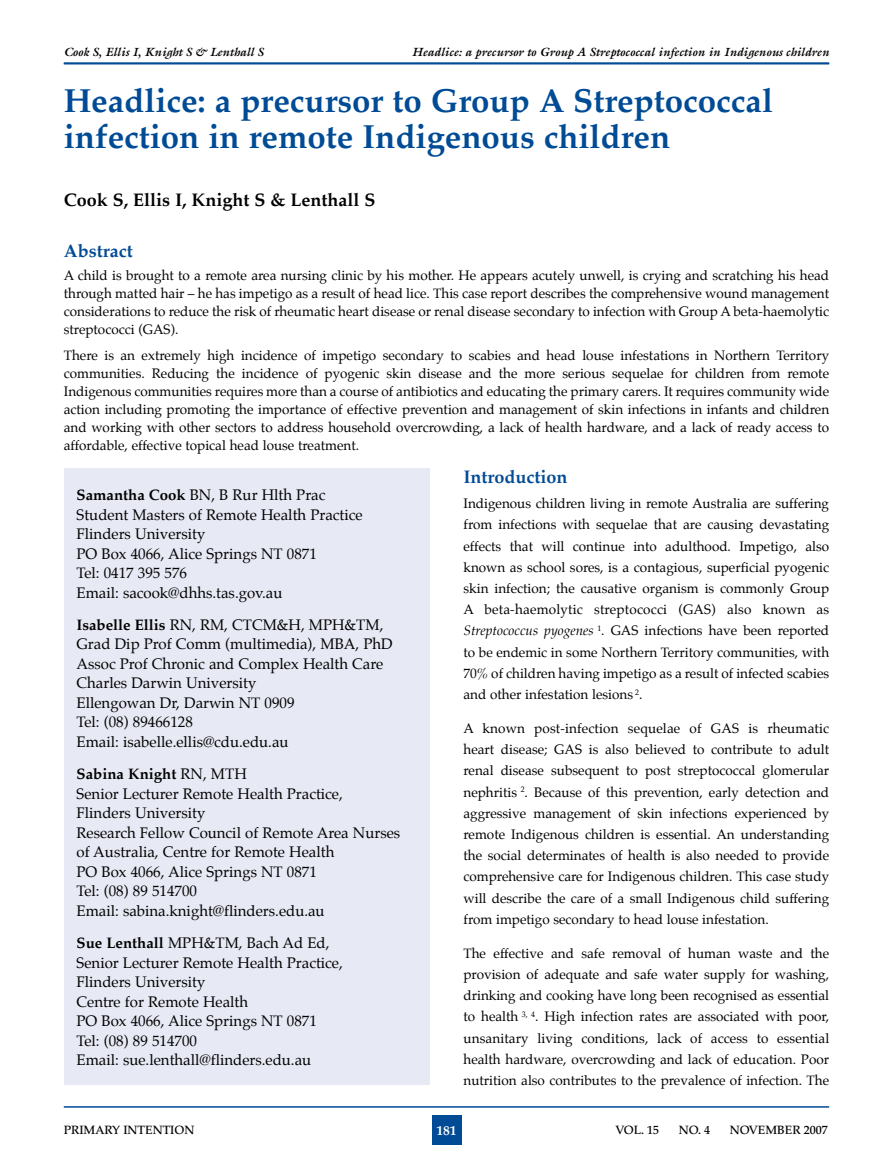
<style>
.page{position:relative;width:893px;height:1170px;background:#fff}
.page>*{position:absolute;margin:0;border:0;box-sizing:border-box;transform-origin:0 0}
.t1{font:700 33px/36px "Palatino";color:#004b95}
.t2{font:700 18px "Palatino";color:#000}
.t3{font:700 18px "Palatino";color:#004b95}
.t4{font:15px/19.5px "Palatino";color:#000}
.t5{font:13.5px/21.1px "Palatino";color:#000;text-align:justify}
.t6{font:700 13.5px "Palatino";color:#fff}
.t7{font:italic 700 12px "Galliard";color:#000}
.t8{font:500 12px "Palatino";color:#000}
.s1{font-style:italic}
.s2{font-weight:700}
</style>
<div class="page">
<div style="left:432px;top:1114px;width:29px;height:30px;background:#004b95"></div>
<hr style="left:64px;top:1106px;width:765px;height:1px;background:#004b95">
<div style="left:64px;top:468px;width:365px;height:616px;background:#e7e9f4"></div>
<hr style="left:64px;top:62px;width:765px;height:2px;background:#004b95">
<p class="t7" style="left:64px;top:45px;width:201px">Cook S, Ellis I, Knight S &amp; Lenthall S</p>
<p class="t7" style="left:412px;top:45px;width:419px">Headlice: a precursor to Group A Streptococcal infection in Indigenous children</p>
<h1 class="t1" style="left:64px;top:86px;width:711px">Headlice: a precursor to Group A Streptococcal infection in remote Indigenous children</h1>
<h2 class="t2" style="left:64px;top:189px;width:313px">Cook S, Ellis I, Knight S &amp; Lenthall S</h2>
<h2 class="t3" style="left:64px;top:240px;width:70px">Abstract</h2>
<p class="t5" style="left:64px;top:267px;width:767px;line-height:18px">A child is brought to a remote area nursing clinic by his mother. He appears acutely unwell, is crying and scratching his head through matted hair – he has impetigo as a result of head lice. This case report describes the comprehensive wound management considerations to reduce the risk of rheumatic heart disease or renal disease secondary to infection with Group A beta-haemolytic streptococci (GAS).</p>
<p class="t5" style="left:64px;top:347px;width:767px;line-height:18px">There is an extremely high incidence of impetigo secondary to scabies and head louse infestations in Northern Territory communities. Reducing the incidence of pyogenic skin disease and the more serious sequelae for children from remote Indigenous communities requires more than a course of antibiotics and educating the primary carers. It requires community wide action including promoting the importance of effective prevention and management of skin infections in infants and children and working with other sectors to address household overcrowding, a lack of health hardware, and a lack of ready access to affordable, effective topical head louse treatment.</p>
<h2 class="t3" style="left:463px;top:465px;width:105px">Introduction</h2>
<p class="t5" style="left:463px;top:494px;width:367px">Indigenous children living in remote Australia are suffering from infections with sequelae that are causing devastating effects that will continue into adulthood. Impetigo, also known as school sores, is a contagious, superficial pyogenic skin infection; the causative organism is commonly Group A beta-haemolytic streptococci (GAS) also known as <span class="s1">Streptococcus pyogenes</span> <sup>1</sup>. GAS infections have been reported to be endemic in some Northern Territory communities, with 70% of children having impetigo as a result of infected scabies and other infestation lesions <sup>2</sup>.</p>
<p class="t5" style="left:463px;top:719px;width:367px">A known post-infection sequelae of GAS is rheumatic heart disease; GAS is also believed to contribute to adult renal disease subsequent to post streptococcal glomerular nephritis <sup>2</sup>. Because of this prevention, early detection and aggressive management of skin infections experienced by remote Indigenous children is essential. An understanding the social determinates of health is also needed to provide comprehensive care for Indigenous children. This case study will describe the care of a small Indigenous child suffering from impetigo secondary to head louse infestation.</p>
<p class="t5" style="left:463px;top:943px;width:367px">The effective and safe removal of human waste and the provision of adequate and safe water supply for washing, drinking and cooking have long been recognised as essential to health <sup>3,</sup> <sup>4</sup>. High infection rates are associated with poor, unsanitary living conditions, lack of access to essential health hardware, overcrowding and lack of education. Poor nutrition also contributes to the prevalence of infection. The</p>
<p class="t4" style="left:77px;top:486px;width:288px"><span class="s2">Samantha Cook</span> BN, B Rur Hlth Prac<br>Student Masters of Remote Health Practice<br>Flinders University<br>PO Box 4066, Alice Springs NT 0871<br>Tel: 0417 395 576<br>Email: sacook@dhhs.tas.gov.au</p>
<p class="t4" style="left:77px;top:616px;width:318px"><span class="s2">Isabelle Ellis</span> RN, RM, CTCM&amp;H, MPH&amp;TM, Grad Dip Prof Comm (multimedia), MBA, PhD Assoc Prof Chronic and Complex Health Care Charles Darwin University<br>Ellengowan Dr, Darwin NT 0909<br>Tel: (08) 89466128<br>Email: isabelle.ellis@cdu.edu.au</p>
<p class="t4" style="left:77px;top:765px;width:325px"><span class="s2">Sabina Knight</span> RN, MTH<br>Senior Lecturer Remote Health Practice,<br>Flinders University<br>Research Fellow Council of Remote Area Nurses of Australia, Centre for Remote Health<br>PO Box 4066, Alice Springs NT 0871<br>Tel: (08) 89 514700<br>Email: sabina.knight@flinders.edu.au</p>
<p class="t4" style="left:77px;top:934px;width:268px"><span class="s2">Sue Lenthall</span> MPH&amp;TM, Bach Ad Ed,<br>Senior Lecturer Remote Health Practice,<br>Flinders University<br>Centre for Remote Health<br>PO Box 4066, Alice Springs NT 0871<br>Tel: (08) 89 514700<br>Email: sue.lenthall@flinders.edu.au</p>
<p class="t8" style="left:64px;top:1122px;width:132px">PRIMARY INTENTION</p>
<p class="t6" style="left:436px;top:1122px;width:22px">181</p>
<p class="t8" style="left:616px;top:1122px;width:109px">VOL. 15 NO. 4 NO</p>
<p class="t8" style="left:749px;top:1122px;width:80px">VEMBER 2007</p>
</div>
